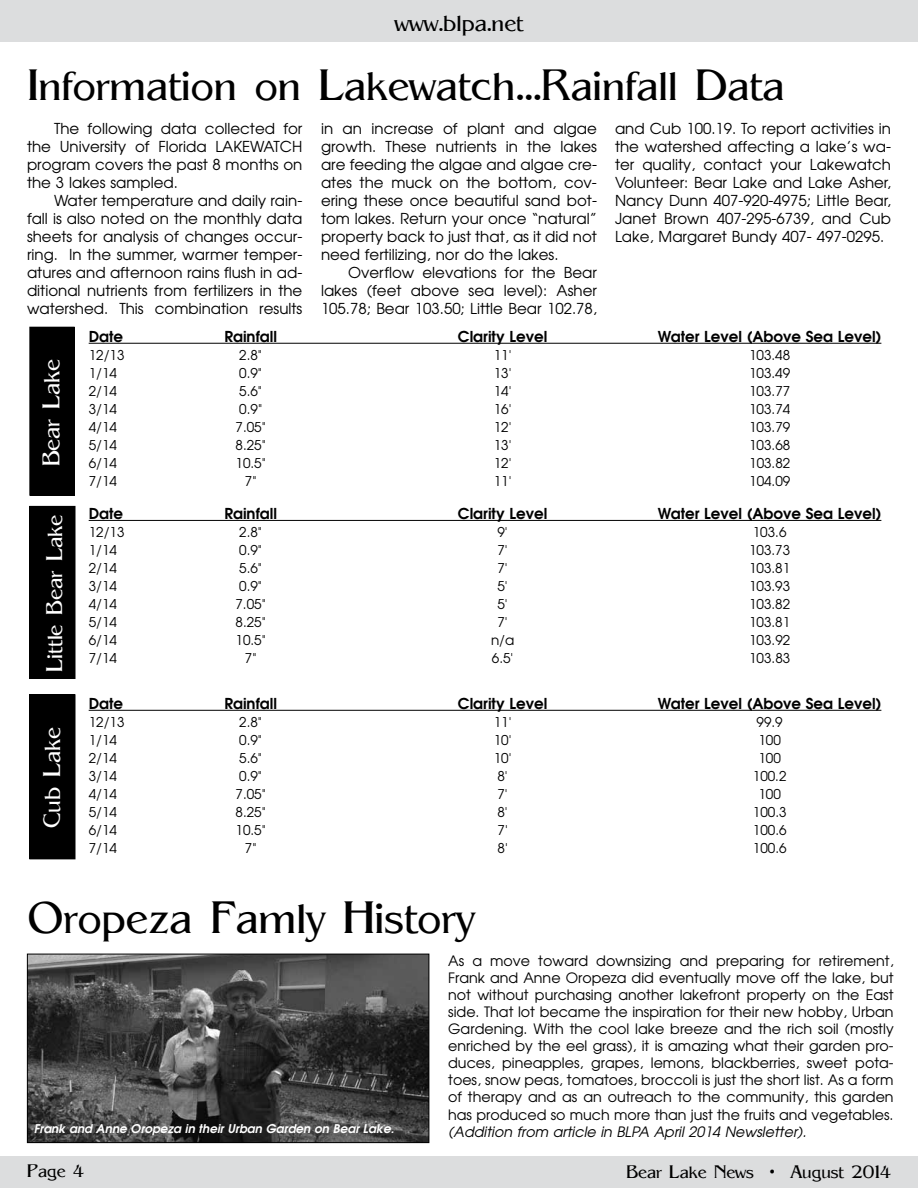
<style>
.page{position:relative;width:918px;height:1188px;background:#fff}
.page>*{position:absolute;margin:0;border:0;box-sizing:border-box;transform-origin:0 0}
.t1{font:45px "Pegasus";color:#000}
.t2{font:43.5px "Pegasus";color:#000}
.t3{font:24px "Pegasus";color:#fff}
.t4{font:24px "Pegasus";color:#000}
.t5{font:22.5px "Pegasus";color:#fff}
.t6{font:18px "Pegasus";color:#000}
.t7{font:15px/18px "Avian";color:#000;text-align:justify}
.t8{font:700 15px "Avian";color:#000}
.t9{font:14.25px/17.1px "Avian";color:#000;text-align:justify}
.t10{font:italic 14.25px "Avian";color:#000}
.t11{font:13.5px "Avian";color:#000}
.t12{font:italic 700 12px "Avian";color:#fff}
</style>
<div class="page">
<div style="left:0;top:1156px;width:918px;height:32px;background:#dcddde"></div>
<div style="left:0;top:0;width:918px;height:42px;background:#dcddde"></div>
<hr style="left:89px;top:343px;width:792px;height:1px;background:#000">
<hr style="left:89px;top:520px;width:792px;height:1px;background:#000">
<div style="left:30px;top:327px;width:44px;height:168px;background:#000"></div>
<div style="left:30px;top:506px;width:45px;height:173px;background:#000"></div>
<hr style="left:89px;top:710px;width:792px;height:1px;background:#000">
<div style="left:30px;top:695px;width:45px;height:164px;background:#000"></div>
<img style="left:29px;top:956px;width:398px;height:185px">
<div style="left:27px;top:954px;width:402px;height:189px;border:1px solid #000"></div>
<h3 class="t4" style="left:395px;top:8px;width:130px">www.blpa.net</h3>
<h2 class="t2" style="left:28px;top:58px;width:758px">Information on Lakewatch...Rainfall Data</h2>
<p class="t7" style="left:27px;top:121px;width:277px;text-indent:27px">The following data collected for the University of Florida LAKEWATCH program covers the past 8 months on the 3 lakes sampled.</p>
<p class="t7" style="left:27px;top:193px;width:277px;text-indent:27px">Water temperature and daily rain&shy;fall is also noted on the monthly data sheets for analysis of changes occur&shy;ring. In the summer, warmer temper&shy;atures and afternoon rains flush in ad&shy;ditional nutrients from fertilizers in the watershed. This combination results</p>
<p class="t7" style="left:615px;top:121px;width:278px">and Cub 100.19. To report activities in the watershed affecting a lake’s wa&shy;ter quality, contact your Lakewatch Volunteer: Bear Lake and Lake Asher, Nancy Dunn 407-920-4975; Little Bear, Janet Brown 407-295-6739, and Cub Lake, Margaret Bundy 407- 497-0295.</p>
<p class="t7" style="left:321px;top:121px;width:278px">in an increase of plant and algae growth. These nutrients in the lakes are feeding the algae and algae cre&shy;ates the muck on the bottom, cov&shy;ering these once beautiful sand bot&shy;tom lakes. Return your once “natural” property back to just that, as it did not need fertilizing, nor do the lakes.</p>
<p class="t7" style="left:321px;top:265px;width:278px;text-indent:27px">Overflow elevations for the Bear lakes (feet above sea level): Asher 105.78; Bear 103.50; Little Bear 102.78,</p>
<h3 class="t3" style="left:37px;top:466px;width:109px;rotate:-90deg">Bear Lake</h3>
<h3 class="t5" style="left:41px;top:672px;width:159px;rotate:-90deg">Little Bear Lake</h3>
<h3 class="t3" style="left:37px;top:828px;width:103px;rotate:-90deg">Cub Lake</h3>
<p class="t8" style="left:89px;top:328px;width:36px">Date</p>
<p class="t8" style="left:224px;top:328px;width:54px">Rainfall</p>
<p class="t8" style="left:458px;top:328px;width:91px">Clarity Level</p>
<p class="t8" style="left:658px;top:328px;width:225px">Water Level (Above Sea Level)</p>
<p class="t11" style="left:89px;top:348px;width:37px">12/13</p>
<p class="t11" style="left:239px;top:348px;width:24px">2.8"</p>
<p class="t11" style="left:494px;top:348px;width:19px">11'</p>
<p class="t11" style="left:749px;top:348px;width:43px">103.48</p>
<p class="t11" style="left:89px;top:366px;width:30px">1/14</p>
<p class="t11" style="left:239px;top:366px;width:24px">0.9"</p>
<p class="t11" style="left:494px;top:366px;width:19px">13'</p>
<p class="t11" style="left:749px;top:366px;width:43px">103.49</p>
<p class="t11" style="left:89px;top:384px;width:30px">2/14</p>
<p class="t11" style="left:239px;top:384px;width:24px">5.6"</p>
<p class="t11" style="left:494px;top:384px;width:19px">14'</p>
<p class="t11" style="left:749px;top:384px;width:43px">103.77</p>
<p class="t11" style="left:89px;top:402px;width:30px">3/14</p>
<p class="t11" style="left:239px;top:402px;width:24px">0.9"</p>
<p class="t11" style="left:494px;top:402px;width:19px">16'</p>
<p class="t11" style="left:749px;top:402px;width:43px">103.74</p>
<p class="t11" style="left:89px;top:420px;width:30px">4/14</p>
<p class="t11" style="left:236px;top:420px;width:32px">7.05"</p>
<p class="t11" style="left:494px;top:420px;width:19px">12'</p>
<p class="t11" style="left:749px;top:420px;width:43px">103.79</p>
<p class="t11" style="left:89px;top:438px;width:30px">5/14</p>
<p class="t11" style="left:236px;top:438px;width:32px">8.25"</p>
<p class="t11" style="left:494px;top:438px;width:19px">13'</p>
<p class="t11" style="left:749px;top:438px;width:43px">103.68</p>
<p class="t11" style="left:89px;top:456px;width:30px">6/14</p>
<p class="t11" style="left:236px;top:456px;width:32px">10.5"</p>
<p class="t11" style="left:494px;top:456px;width:19px">12'</p>
<p class="t11" style="left:749px;top:456px;width:43px">103.82</p>
<p class="t11" style="left:89px;top:474px;width:30px">7/14</p>
<p class="t11" style="left:245px;top:474px;width:13px">7"</p>
<p class="t11" style="left:494px;top:474px;width:19px">11'</p>
<p class="t11" style="left:749px;top:474px;width:43px">104.09</p>
<p class="t8" style="left:89px;top:505px;width:36px">Date</p>
<p class="t8" style="left:224px;top:505px;width:54px">Rainfall</p>
<p class="t8" style="left:458px;top:505px;width:91px">Clarity Level</p>
<p class="t8" style="left:658px;top:505px;width:225px">Water Level (Above Sea Level)</p>
<p class="t11" style="left:89px;top:525px;width:37px">12/13</p>
<p class="t11" style="left:239px;top:525px;width:24px">2.8"</p>
<p class="t11" style="left:497px;top:525px;width:12px">9'</p>
<p class="t11" style="left:753px;top:525px;width:35px">103.6</p>
<p class="t11" style="left:89px;top:543px;width:30px">1/14</p>
<p class="t11" style="left:239px;top:543px;width:24px">0.9"</p>
<p class="t11" style="left:497px;top:543px;width:12px">7'</p>
<p class="t11" style="left:749px;top:543px;width:43px">103.73</p>
<p class="t11" style="left:89px;top:561px;width:30px">2/14</p>
<p class="t11" style="left:239px;top:561px;width:24px">5.6"</p>
<p class="t11" style="left:497px;top:561px;width:12px">7'</p>
<p class="t11" style="left:749px;top:561px;width:43px">103.81</p>
<p class="t11" style="left:89px;top:579px;width:30px">3/14</p>
<p class="t11" style="left:239px;top:579px;width:24px">0.9"</p>
<p class="t11" style="left:497px;top:579px;width:12px">5'</p>
<p class="t11" style="left:749px;top:579px;width:43px">103.93</p>
<p class="t11" style="left:89px;top:597px;width:30px">4/14</p>
<p class="t11" style="left:236px;top:597px;width:32px">7.05"</p>
<p class="t11" style="left:497px;top:597px;width:12px">5'</p>
<p class="t11" style="left:749px;top:597px;width:43px">103.82</p>
<p class="t11" style="left:89px;top:615px;width:30px">5/14</p>
<p class="t11" style="left:236px;top:615px;width:32px">8.25"</p>
<p class="t11" style="left:497px;top:615px;width:12px">7'</p>
<p class="t11" style="left:749px;top:615px;width:43px">103.81</p>
<p class="t11" style="left:89px;top:633px;width:30px">6/14</p>
<p class="t11" style="left:236px;top:633px;width:32px">10.5"</p>
<p class="t11" style="left:491px;top:633px;width:25px">n/a</p>
<p class="t11" style="left:749px;top:633px;width:43px">103.92</p>
<p class="t11" style="left:89px;top:651px;width:30px">7/14</p>
<p class="t11" style="left:245px;top:651px;width:13px">7"</p>
<p class="t11" style="left:492px;top:651px;width:23px">6.5'</p>
<p class="t11" style="left:749px;top:651px;width:43px">103.83</p>
<p class="t8" style="left:89px;top:695px;width:36px">Date</p>
<p class="t8" style="left:224px;top:695px;width:54px">Rainfall</p>
<p class="t8" style="left:458px;top:695px;width:91px">Clarity Level</p>
<p class="t8" style="left:658px;top:695px;width:225px">Water Level (Above Sea Level)</p>
<p class="t11" style="left:89px;top:715px;width:37px">12/13</p>
<p class="t11" style="left:239px;top:715px;width:24px">2.8"</p>
<p class="t11" style="left:494px;top:715px;width:19px">11'</p>
<p class="t11" style="left:757px;top:715px;width:28px">99.9</p>
<p class="t11" style="left:89px;top:733px;width:30px">1/14</p>
<p class="t11" style="left:239px;top:733px;width:24px">0.9"</p>
<p class="t11" style="left:494px;top:733px;width:19px">10'</p>
<p class="t11" style="left:758px;top:733px;width:24px">100</p>
<p class="t11" style="left:89px;top:751px;width:30px">2/14</p>
<p class="t11" style="left:239px;top:751px;width:24px">5.6"</p>
<p class="t11" style="left:494px;top:751px;width:19px">10'</p>
<p class="t11" style="left:758px;top:751px;width:24px">100</p>
<p class="t11" style="left:89px;top:769px;width:30px">3/14</p>
<p class="t11" style="left:239px;top:769px;width:24px">0.9"</p>
<p class="t11" style="left:497px;top:769px;width:12px">8'</p>
<p class="t11" style="left:753px;top:769px;width:35px">100.2</p>
<p class="t11" style="left:89px;top:787px;width:30px">4/14</p>
<p class="t11" style="left:236px;top:787px;width:32px">7.05"</p>
<p class="t11" style="left:497px;top:787px;width:12px">7'</p>
<p class="t11" style="left:758px;top:787px;width:24px">100</p>
<p class="t11" style="left:89px;top:805px;width:30px">5/14</p>
<p class="t11" style="left:236px;top:805px;width:32px">8.25"</p>
<p class="t11" style="left:497px;top:805px;width:12px">8'</p>
<p class="t11" style="left:753px;top:805px;width:35px">100.3</p>
<p class="t11" style="left:89px;top:823px;width:30px">6/14</p>
<p class="t11" style="left:236px;top:823px;width:32px">10.5"</p>
<p class="t11" style="left:498px;top:823px;width:12px">7'</p>
<p class="t11" style="left:753px;top:823px;width:35px">100.6</p>
<p class="t11" style="left:89px;top:841px;width:30px">7/14</p>
<p class="t11" style="left:245px;top:841px;width:13px">7"</p>
<p class="t11" style="left:498px;top:841px;width:12px">8'</p>
<p class="t11" style="left:753px;top:841px;width:35px">100.6</p>
<h1 class="t1" style="left:28px;top:890px;width:448px">Oropeza Famly History</h1>
<p class="t9" style="left:448px;top:953px;width:447px">As a move toward downsizing and preparing for retirement, Frank and Anne Oropeza did eventually move off the lake, but not without purchasing another lakefront property on the East side. That lot became the inspiration for their new hobby, Urban Gardening. With the cool lake breeze and the rich soil (mostly enriched by the eel grass), it is amazing what their garden pro&shy;duces, pineapples, grapes, lemons, blackberries, sweet pota&shy;toes, snow peas, tomatoes, broccoli is just the short list. As a form of therapy and as an outreach to the community, this garden has produced so much more than just the fruits and vegetables.</p>
<p class="t10" style="left:448px;top:1124px;width:360px">(Addition from article in BLPA April 2014 Newsletter).</p>
<p class="t12" style="left:34px;top:1122px;width:362px">Frank and Anne Oropeza in their Urban Garden on Bear Lake.</p>
<p class="t6" style="left:27px;top:1160px;width:58px">Page 4</p>
<p class="t6" style="left:626px;top:1161px;width:266px">Bear Lake News • August 2014</p>
</div>
